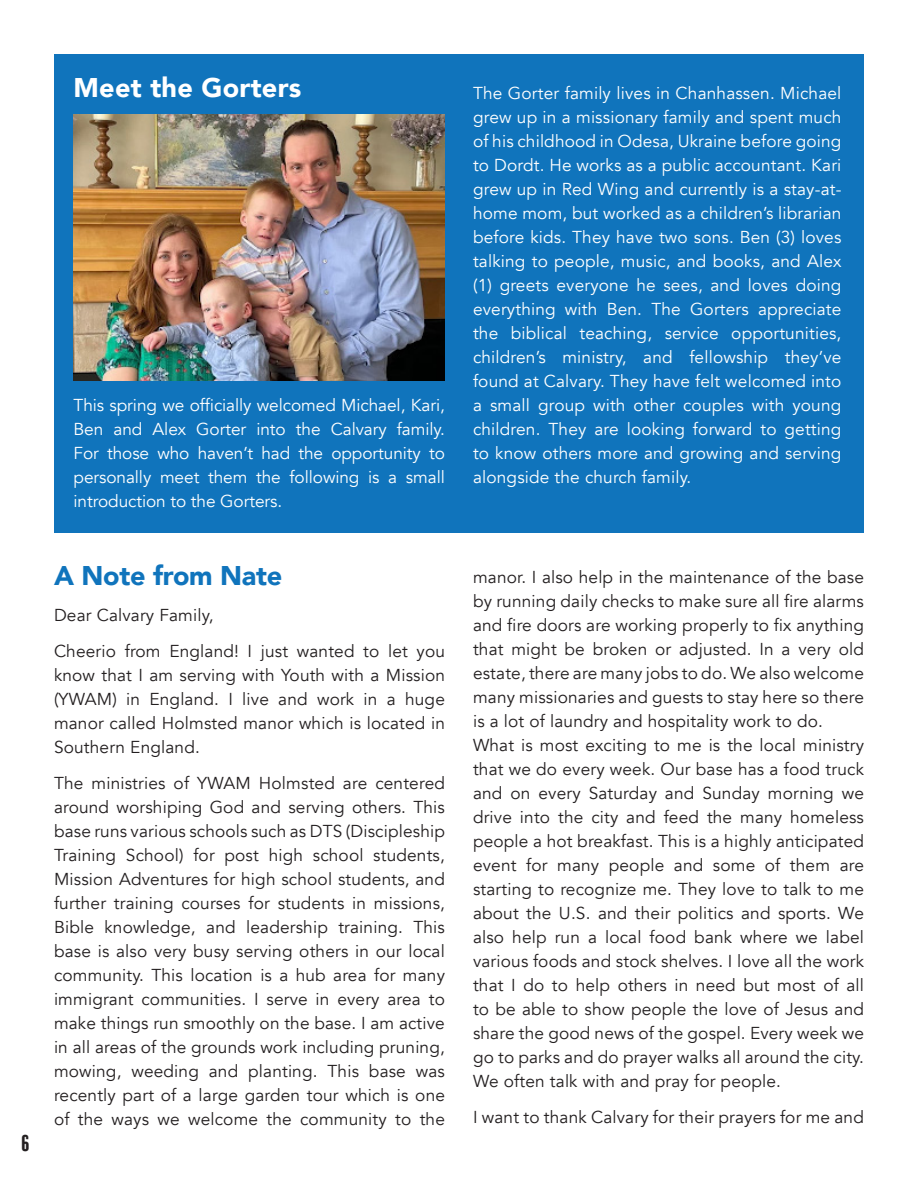
<style>
.page{position:relative;width:918px;height:1188px;background:#fff}
.page>*{position:absolute;margin:0;border:0;box-sizing:border-box;transform-origin:0 0}
.t1{font:900 27px "Avenir";letter-spacing:.01em;color:#fff}
.t2{font:900 27px "Avenir";letter-spacing:-.01em;color:#1074bc}
.t3{font:21px "Balboa Plus Fill";color:#231f20}
.t4{font:17.25px/24px "Avenir";letter-spacing:.01em;color:#231f20;text-align:justify}
.t5{font:17.25px/24px "Avenir";letter-spacing:-.005em;color:#fff;text-align:justify}
</style>
<div class="page">
<div style="left:54px;top:54px;width:810px;height:478px;background:#1074bc"></div>
<img style="left:74px;top:114px;width:371px;height:266px">
<p class="t1" style="left:74px;top:65px;width:229px">Meet the Gorters</p>
<p class="t3" style="left:22px;top:1131px;width:11px">6</p>
<p class="t5" style="left:74px;top:394px;width:373px">This spring we officially welcomed Michael, Kari, Ben and Alex Gorter into the Calvary family.<br>For those who haven’t had the opportunity to personally meet them the following is a small introduction to the Gorters.</p>
<p class="t2" style="left:54px;top:552px;width:230px">A Note from Nate</p>
<p class="t4" style="left:54px;top:604px;width:161px">Dear Calvary Family,</p>
<p class="t4" style="left:54px;top:640px;width:393px">Cheerio from England! I just wanted to let you know that I am serving with Youth with a Mission (YWAM) in England. I live and work in a huge manor called Holmsted manor which is located in Southern England.</p>
<p class="t4" style="left:54px;top:772px;width:393px">The ministries of YWAM Holmsted are centered around worshiping God and serving others. This base runs various schools such as DTS (Discipleship Training School) for post high school students, Mission Adventures for high school students, and further training courses for students in missions, Bible knowledge, and leadership training. This base is also very busy serving others in our local community. This location is a hub area for many immigrant communities. I serve in every area to make things run smoothly on the base. I am active in all areas of the grounds work including pruning, mowing, weeding and planting. This base was recently part of a large garden tour which is one of the ways we welcome the community to the</p>
<p class="t5" style="left:473px;top:82px;width:370px">The Gorter family lives in Chanhassen. Michael grew up in a missionary family and spent much of his childhood in Odesa, Ukraine before going to Dordt. He works as a public accountant. Kari grew up in Red Wing and currently is a stay-at&shy;home mom, but worked as a children’s librarian before kids. They have two sons. Ben (3) loves talking to people, music, and books, and Alex (1) greets everyone he sees, and loves doing everything with Ben. The Gorters appreciate the biblical teaching, service opportunities, children’s ministry, and fellowship they’ve found at Calvary. They have felt welcomed into a small group with other couples with young children. They are looking forward to getting to know others more and growing and serving alongside the church family.</p>
<p class="t4" style="left:473px;top:565px;width:393px">manor. I also help in the maintenance of the base by running daily checks to make sure all fire alarms and fire doors are working properly to fix anything that might be broken or adjusted. In a very old estate, there are many jobs to do. We also welcome many missionaries and guests to stay here so there is a lot of laundry and hospitality work to do.</p>
<p class="t4" style="left:473px;top:733px;width:393px">What is most exciting to me is the local ministry that we do every week. Our base has a food truck and on every Saturday and Sunday morning we drive into the city and feed the many homeless people a hot breakfast. This is a highly anticipated event for many people and some of them are starting to recognize me. They love to talk to me about the U.S. and their politics and sports. We also help run a local food bank where we label various foods and stock shelves. I love all the work that I do to help others in need but most of all to be able to show people the love of Jesus and share the good news of the gospel. Every week we go to parks and do prayer walks all around the city.<br>We often talk with and pray for people.</p>
<p class="t4" style="left:473px;top:1105px;width:392px">I want to thank Calvary for their prayers for me and</p>
</div>
